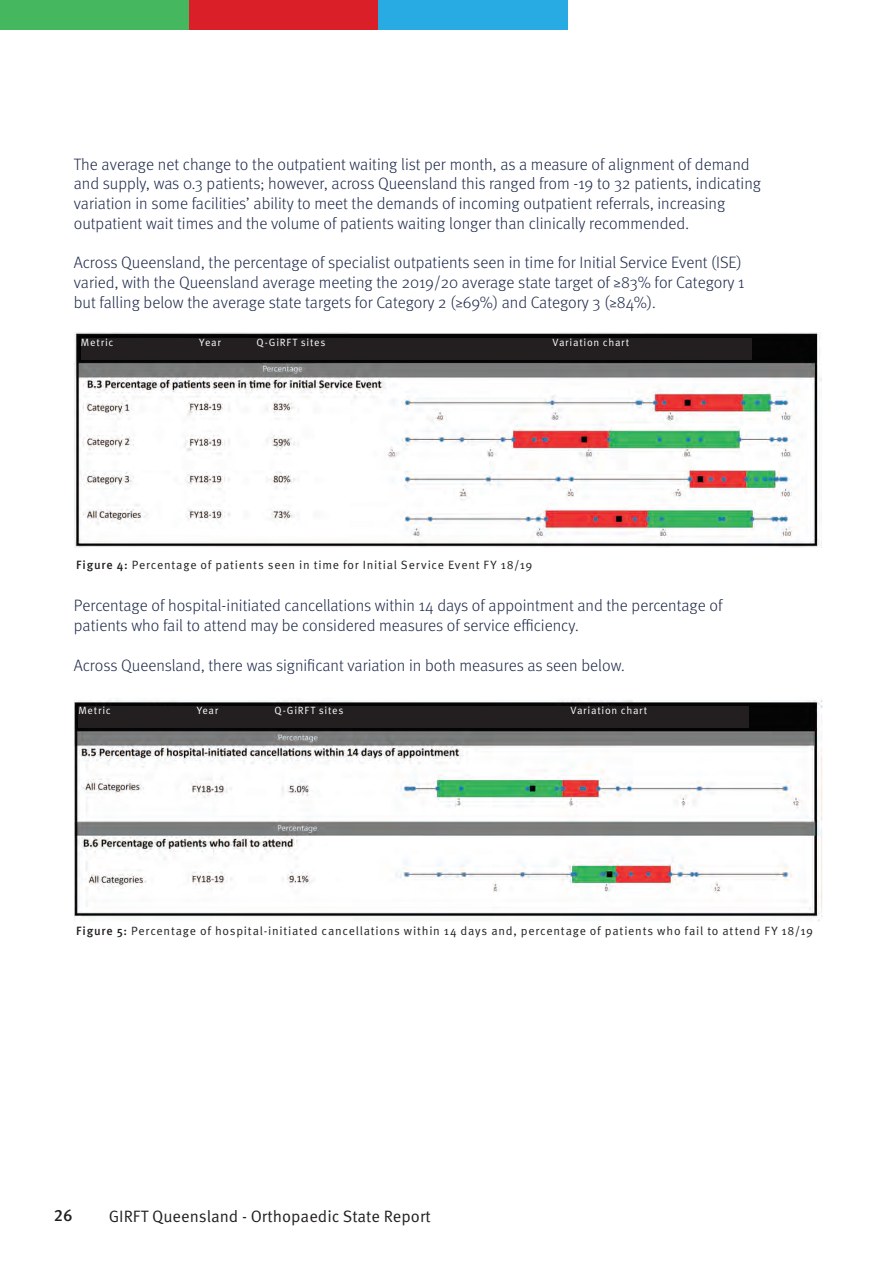
<style>
.page{position:relative;width:893px;height:1263px;background:#fff}
.page>*{position:absolute;margin:0;border:0;box-sizing:border-box;transform-origin:0 0}
.t1{font:300 16.5px/19.8px "Meta Pro";color:#202b4b}
.t2{font:16.5px "Meta OT Norm";color:#231f20}
.t3{font:500 16.5px "Meta OT";color:#231f20}
.t4{font:12px "Meta Pro Norm";letter-spacing:.065em;color:#231f20}
.t5{font:10.5px "Meta Pro Norm";letter-spacing:.065em;color:#fff}
.s1{font-family:"Meta Pro";font-weight:500}
</style>
<div class="page">
<div style="left:0;top:0;width:189px;height:29px;background:#45b85f"></div>
<div style="left:189px;top:0;width:189px;height:29px;background:#db1f28"></div>
<div style="left:378px;top:0;width:189px;height:29px;background:#27abe2"></div>
<img style="left:74px;top:332px;width:747px;height:216px">
<img style="left:74px;top:700px;width:748px;height:221px">
<div style="left:81px;top:338px;width:671px;height:22px;background:#231f20"></div>
<div style="left:78px;top:706px;width:671px;height:22px;background:#231f20"></div>
<p class="t1" style="left:74px;top:155px;width:689px">The average net change to the outpatient waiting list per month, as a measure of alignment of demand and supply, was 0.3 patients; however, across Queensland this ranged from -19 to 32 patients, indicating variation in some facilities’ ability to meet the demands of incoming outpatient referrals, increasing outpatient wait times and the volume of patients waiting longer than clinically recommended.</p>
<p class="t1" style="left:74px;top:254px;width:672px">Across Queensland, the percentage of specialist outpatients seen in time for Initial Service Event (ISE) varied, with the Queensland average meeting the 2019/20 average state target of ≥83% for Category 1 but falling below the average state targets for Category 2 (≥69%) and Category 3 (≥84%).</p>
<p class="t5" style="left:81px;top:339px;width:34px">Metric</p>
<p class="t5" style="left:199px;top:339px;width:23px">Year</p>
<p class="t5" style="left:257px;top:339px;width:70px">Q-GiRFT sites</p>
<p class="t5" style="left:552px;top:339px;width:78px">Variation chart</p>
<p class="t4" style="left:76px;top:560px;width:458px"><span class="s1">Figure 4:</span> Percentage of patients seen in time for Initial Service Event FY 18/19</p>
<p class="t1" style="left:74px;top:597px;width:650px">Percentage of hospital-initiated cancellations within 14 days of appointment and the percentage of patients who fail to attend may be considered measures of service efficiency.</p>
<p class="t1" style="left:74px;top:656px;width:552px">Across Queensland, there was significant variation in both measures as seen below.</p>
<p class="t5" style="left:78px;top:707px;width:34px">Metric</p>
<p class="t5" style="left:197px;top:707px;width:23px">Year</p>
<p class="t5" style="left:275px;top:707px;width:70px">Q-GiRFT sites</p>
<p class="t5" style="left:570px;top:707px;width:78px">Variation chart</p>
<p class="t4" style="left:76px;top:927px;width:738px"><span class="s1">Figure 5:</span> Percentage of hospital-initiated cancellations within 14 days and, percentage of patients who fail to attend FY 18/19</p>
<p class="t3" style="left:54px;top:1206px;width:20px">26</p>
<p class="t2" style="left:109px;top:1207px;width:324px">GIRFT Queensland - Orthopaedic State Report</p>
</div>
